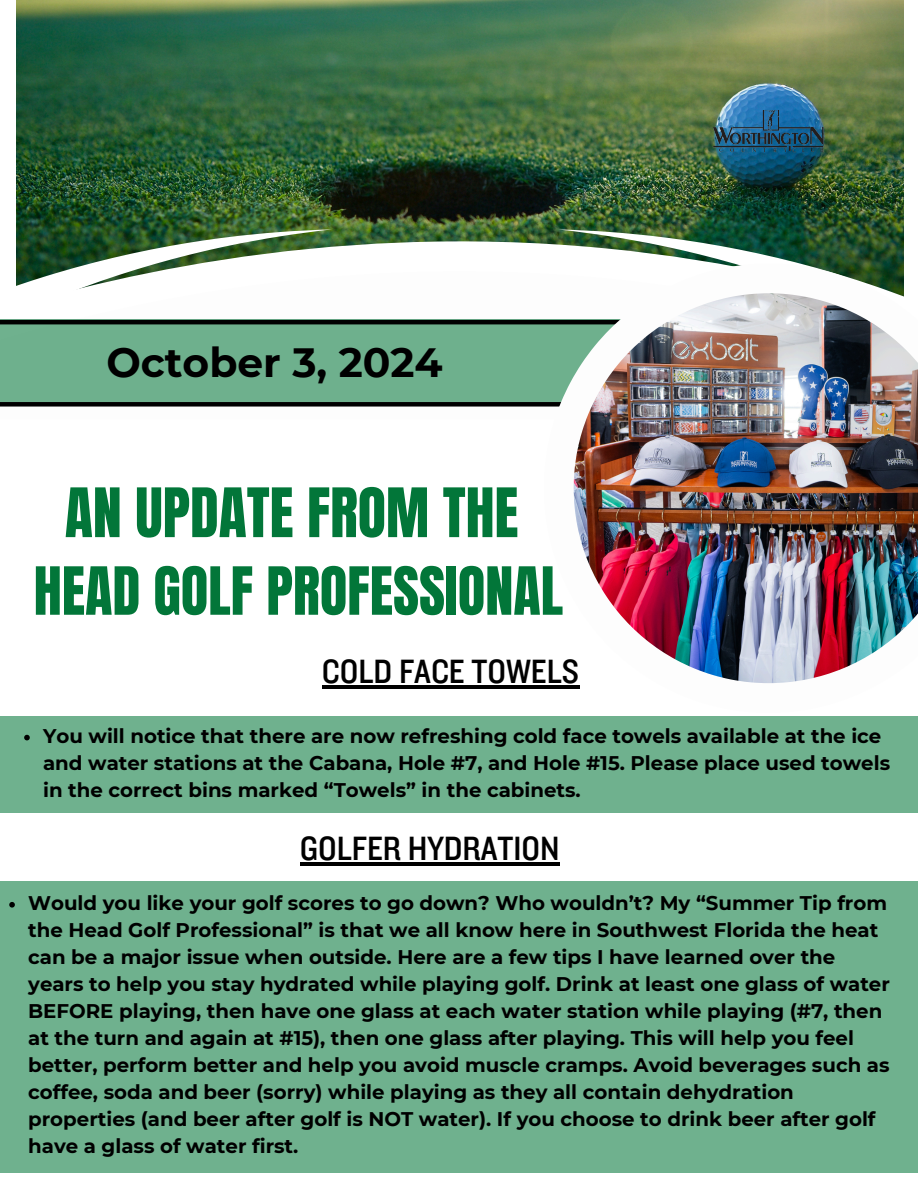
<style>
.page{position:relative;width:918px;height:1188px;background:#fff}
.page>*{position:absolute;margin:0;border:0;box-sizing:border-box;transform-origin:0 0}
.t1{font:57.9px "Anton";color:#027639}
.t2{font:56.4px "Anton";color:#027639}
.t3{font:700 40.8px "Montserrat";color:#000}
.t4{font:34.95px "Knockout 30";color:#000}
.t5{font:700 19.8px/27px "Montserrat";color:#000}
</style>
<div class="page">
<img style="left:17px;top:0;width:886px;height:221px">
<img style="left:16px;top:221px;width:888px;height:30px">
<svg style="left:0;top:251px;width:904px;height:69px"></svg>
<img style="left:711px;top:110px;width:115px;height:43px">
<div style="left:0;top:716px;width:918px;height:97px;background:#6fb18e"></div>
<div style="left:0;top:320px;width:651px;height:82px;background:#6eb08d"></div>
<div style="left:0;top:402px;width:588px;height:5px;background:#000"></div>
<hr style="left:0;top:320px;width:624px;height:4px;background:#000">
<svg style="left:544px;top:264px;width:360px;height:425px"></svg>
<img style="left:574px;top:293px;width:344px;height:390px">
<hr style="left:322px;top:685px;width:257px;height:4px;background:#000">
<svg style="left:24px;top:735px;width:6px;height:5px"></svg>
<hr style="left:300px;top:862px;width:260px;height:4px;background:#000">
<div style="left:0;top:881px;width:918px;height:292px;background:#6fb18e"></div>
<svg style="left:9px;top:902px;width:6px;height:6px"></svg>
<h2 class="t3" style="left:106px;top:337px;width:338px">October 3, 2024</h2>
<p class="t1" style="left:65px;top:471px;width:455px">AN UPDATE FROM THE</p>
<p class="t2" style="left:34px;top:551px;width:531px">HEAD GOLF PROFESSIONAL</p>
<h1 class="t4" style="left:322px;top:650px;width:259px">COLD FACE TOWELS</h1>
<h3 class="t5" style="left:43px;top:722px;width:849px">You will notice that there are now refreshing cold face towels available at the ice and water stations at the Cabana, Hole #7, and Hole #15. Please place used towels in the correct bins marked “Towels” in the cabinets.</h3>
<p class="t4" style="left:300px;top:827px;width:261px">GOLFER HYDRATION</p>
<h3 class="t5" style="left:28px;top:889px;width:863px">Would you like your golf scores to go down? Who wouldn’t? My “Summer Tip from the Head Golf Professional” is that we all know here in Southwest Florida the heat can be a major issue when outside. Here are a few tips I have learned over the years to help you stay hydrated while playing golf. Drink at least one glass of water BEFORE playing, then have one glass at each water station while playing (#7, then at the turn and again at #15), then one glass after playing. This will help you feel better, perform better and help you avoid muscle cramps. Avoid beverages such as coffee, soda and beer (sorry) while playing as they all contain dehydration properties (and beer after golf is NOT water). If you choose to drink beer after golf have a glass of water first.</h3>
</div>
